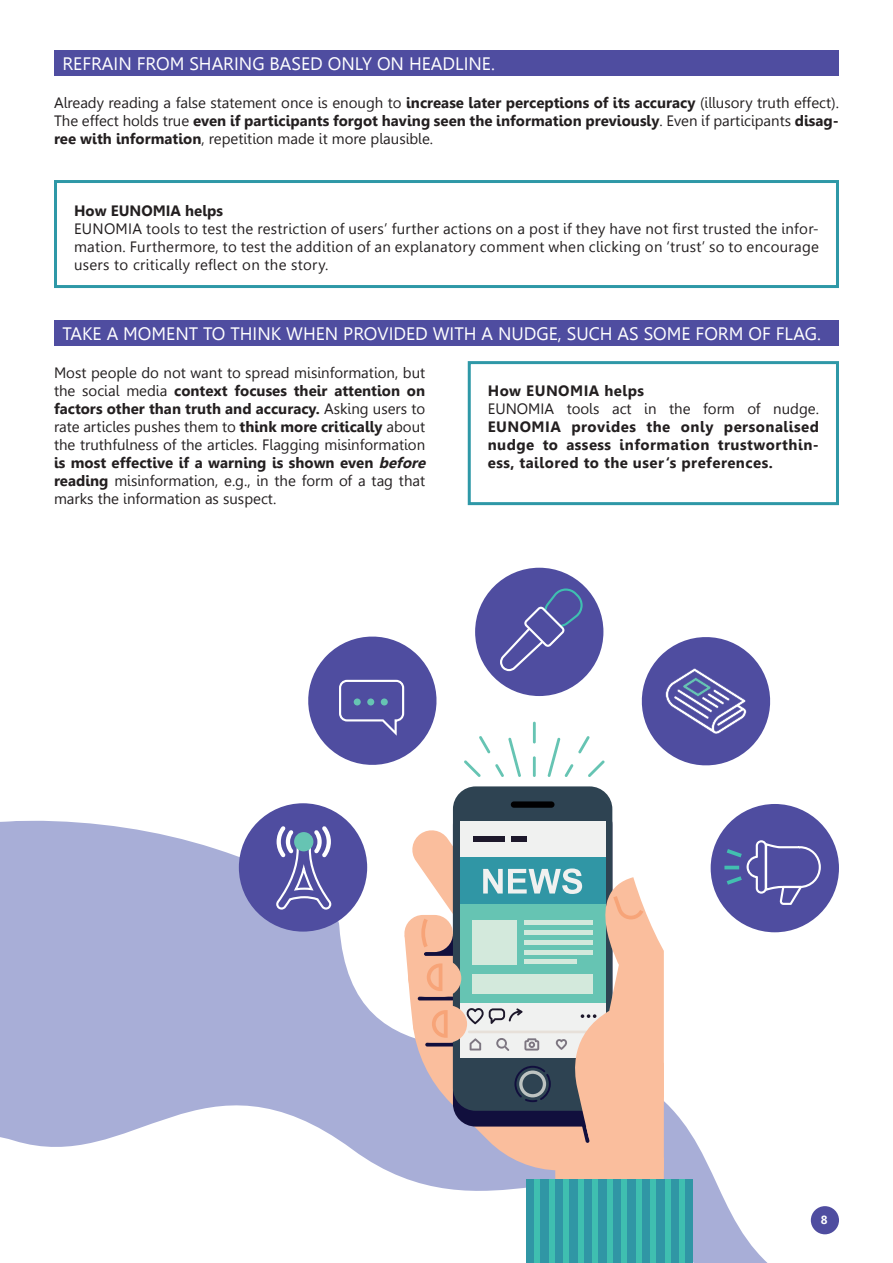
<style>
.page{position:relative;width:893px;height:1263px;background:#fff}
.page>*{position:absolute;margin:0;border:0;box-sizing:border-box;transform-origin:0 0}
.t1{font:18px "Leelawadee";color:#fff}
.t2{font:15px/18px "Leelawadee";color:#231f20;text-align:justify}
.t3{font:700 15px/18px "Leelawadee";letter-spacing:.03em;color:#231f20;text-align:justify}
.t4{font:700 15px "Leelawadee";color:#231f20}
.t5{font:700 11.85px "Leelawadee";color:#fff}
.s1{font-weight:700}
.s2{font-weight:700;font-style:italic}
</style>
<div class="page">
<svg style="left:0;top:821px;width:767px;height:217px;fill:#a8aed7"></svg>
<svg style="left:0;top:1038px;width:827px;height:225px"></svg>
<div style="left:54px;top:51px;width:785px;height:25px;background:#4f4da0"></div>
<div style="left:54px;top:321px;width:785px;height:25px;background:#4f4da0"></div>
<svg style="left:54px;top:180px;width:785px;height:108px"></svg>
<svg style="left:468px;top:361px;width:371px;height:144px"></svg>
<div style="left:475px;top:568px;width:128px;height:128px;background:#4f4da0;border-radius:50%"></div>
<div style="left:239px;top:803px;width:128px;height:128px;background:#4f4da0;border-radius:50%"></div>
<div style="left:711px;top:804px;width:128px;height:128px;background:#4f4da0;border-radius:50%"></div>
<svg style="left:500px;top:588px;width:83px;height:83px"></svg>
<svg style="left:276px;top:826px;width:55px;height:83px"></svg>
<svg style="left:405px;top:941px;width:259px;height:229px;background:#cfb8c0"></svg>
<div style="left:555px;top:1157px;width:109px;height:106px;background:#fabe9d"></div>
<div style="left:453px;top:786px;width:159px;height:325px;background:#2e4352;border-radius:23px"></div>
<div style="left:460px;top:821px;width:145px;height:36px;background:#f0f1f0"></div>
<div style="left:511px;top:801px;width:43px;height:7px;background:#000001;border-radius:3px"></div>
<div style="left:408px;top:960px;width:53px;height:37px;background:#fabe9d;border-radius:19px"></div>
<div style="left:404px;top:915px;width:49px;height:37px;background:#fabe9d;border-radius:19px"></div>
<div style="left:527px;top:1179px;width:166px;height:84px;background:#3096a5"></div>
<div style="left:535px;top:1179px;width:5px;height:84px;background:#3fbfb0"></div>
<div style="left:549px;top:1179px;width:5px;height:84px;background:#3fbfb0"></div>
<div style="left:564px;top:1179px;width:5px;height:84px;background:#3fbfb0"></div>
<div style="left:578px;top:1179px;width:5px;height:84px;background:#3fbfb0"></div>
<div style="left:593px;top:1179px;width:5px;height:84px;background:#3fbfb0"></div>
<div style="left:607px;top:1179px;width:5px;height:84px;background:#3fbfb0"></div>
<div style="left:622px;top:1179px;width:5px;height:84px;background:#3fbfb0"></div>
<div style="left:636px;top:1179px;width:5px;height:84px;background:#3fbfb0"></div>
<div style="left:651px;top:1179px;width:5px;height:84px;background:#3fbfb0"></div>
<div style="left:665px;top:1179px;width:5px;height:84px;background:#3fbfb0"></div>
<div style="left:680px;top:1179px;width:5px;height:84px;background:#3fbfb0"></div>
<hr style="left:533px;top:756px;width:3px;height:21px;background:#66c4b3">
<hr style="left:533px;top:722px;width:3px;height:21px;background:#66c4b3">
<svg style="left:464px;top:736px;width:57px;height:41px"></svg>
<svg style="left:547px;top:736px;width:58px;height:41px"></svg>
<svg style="left:410px;top:828px;width:254px;height:315px"></svg>
<svg style="left:641px;top:637px;width:130px;height:129px"></svg>
<svg style="left:724px;top:840px;width:97px;height:65px"></svg>
<svg style="left:308px;top:636px;width:129px;height:129px"></svg>
<div style="left:354px;top:698px;width:7px;height:7px;background:#66c4b3;border-radius:50%"></div>
<div style="left:367px;top:698px;width:7px;height:7px;background:#66c4b3;border-radius:50%"></div>
<div style="left:381px;top:698px;width:7px;height:7px;background:#66c4b3;border-radius:50%"></div>
<div style="left:811px;top:1206px;width:28px;height:28px;background:#4f4da0;border-radius:50%"></div>
<p class="t1" style="left:63px;top:53px;width:434px">REFRAIN FROM SHARING BASED ONLY ON HEADLINE.</p>
<p class="t2" style="left:54px;top:94px;width:786px">Already reading a false statement once is enough to <span class="s1">increase later perceptions of its accuracy</span> (illusory truth effect).<br>The effect holds true <span class="s1">even if participants forgot having seen the information previously</span>. Even if participants <span class="s1">disag&shy;ree with information</span>, repetition made it more plausible.</p>
<p class="t4" style="left:74px;top:202px;width:151px">How EUNOMIA helps</p>
<p class="t2" style="left:74px;top:220px;width:746px">EUNOMIA tools to test the restriction of users’ further actions on a post if they have not first trusted the infor&shy;mation. Furthermore, to test the addition of an explanatory comment when clicking on ‘trust’ so to encourage users to critically reflect on the story.</p>
<p class="t1" style="left:63px;top:323px;width:760px">TAKE A MOMENT TO THINK WHEN PROVIDED WITH A NUDGE, SUCH AS SOME FORM OF FLAG.</p>
<p class="t2" style="left:54px;top:364px;width:377px;text-align:left">Most people do not want to spread misinformation, but the social media <span class="s1">context focuses their attention on factors other than truth and accuracy.</span> Asking users to rate articles pushes them to <span class="s1">think more critically</span> about the truthfulness of the articles. Flagging misinformation <span class="s1">is most effective if a warning is shown even</span> <span class="s2">before </span><span class="s1">reading</span> misinformation, e.g., in the form of a tag that marks the information as suspect.</p>
<p class="t3" style="left:488px;top:382px;width:158px">How EUNOMIA helps</p>
<p class="t2" style="left:488px;top:400px;width:333px">EUNOMIA tools act in the form of nudge.</p>
<p class="t3" style="left:488px;top:418px;width:333px">EUNOMIA provides the only personalised nudge to assess information trustworthin&shy;ess, tailored to the user‘s preferences.</p>
<p class="t5" style="left:821px;top:1213px;width:8px">8</p>
</div>
